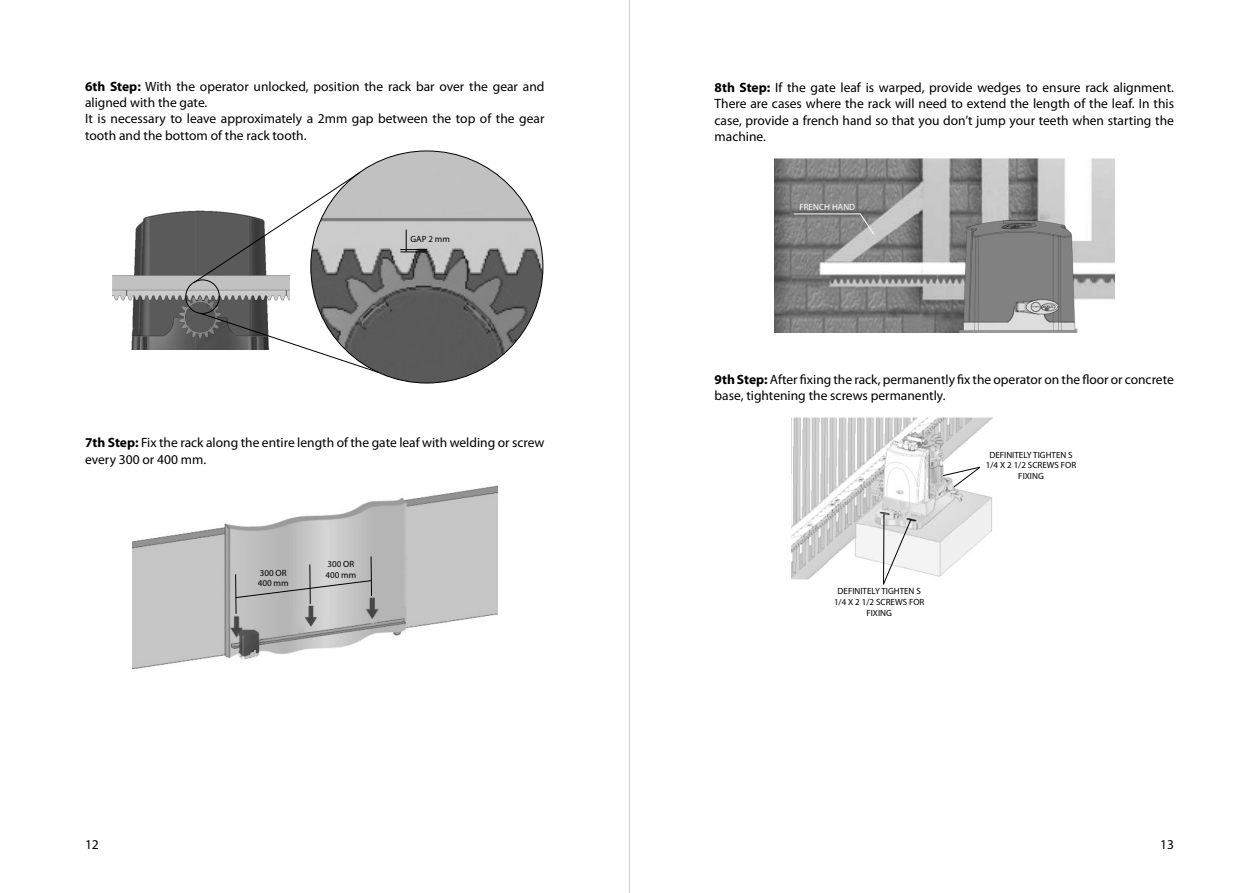
<style>
.page{position:relative;width:1259px;height:893px;background:#fff}
.page>*{position:absolute;margin:0;border:0;box-sizing:border-box;transform-origin:0 0}
.t1{font:13.5px/16.2px "Myriad Pro";color:#000}
.t2{font:9px/10.8px "Myriad Pro";color:#000;text-align:center}
.t3{font:9px "Myriad Pro";color:#fff}
.s1{font-weight:700}
</style>
<div class="page">
<hr style="left:629px;top:0;width:1px;height:893px;background:#d2d2d2">
<img style="left:112px;top:210px;width:178px;height:140px">
<div style="left:185px;top:280px;width:35px;height:34px;border:1px solid #000;border-radius:50%"></div>
<img style="left:311px;top:151px;width:232px;height:232px;border-radius:116px">
<svg style="left:193px;top:172px;width:167px;height:112px"></svg>
<svg style="left:199px;top:312px;width:181px;height:62px"></svg>
<svg style="left:400px;top:230px;width:27px;height:23px"></svg>
<img style="left:132px;top:485px;width:365px;height:185px">
<hr style="left:235px;top:574px;width:1px;height:40px;background:#000">
<hr style="left:309px;top:564px;width:1px;height:40px;background:#000">
<hr style="left:371px;top:556px;width:1px;height:40px;background:#000">
<svg style="left:235px;top:580px;width:136px;height:18px;background:#b4b4b4"></svg>
<img style="left:774px;top:159px;width:340px;height:174px">
<hr style="left:793px;top:213px;width:67px;height:1px;background:#fff">
<svg style="left:859px;top:213px;width:16px;height:22px"></svg>
<img style="left:792px;top:418px;width:201px;height:162px">
<hr style="left:883px;top:514px;width:1px;height:70px;background:#000">
<svg style="left:883px;top:519px;width:28px;height:66px"></svg>
<svg style="left:942px;top:467px;width:38px;height:21px"></svg>
<p class="t1" style="left:85px;top:78px;width:461px"><span class="s1">6th Step:</span> With the operator unlocked, position the rack bar over the gear and aligned with the gate.</p>
<p class="t1" style="left:85px;top:110px;width:461px">It is necessary to leave approximately a 2mm gap between the top of the gear tooth and the bottom of the rack tooth.</p>
<p class="t2" style="left:410px;top:234px;width:41px">GAP 2 mm</p>
<p class="t1" style="left:85px;top:434px;width:461px"><span class="s1">7th Step:</span> Fix the rack along the entire length of the gate leaf with welding or screw every 300 or 400 mm.</p>
<p class="t2" style="left:260px;top:567px;width:28px">300 OR</p>
<p class="t2" style="left:258px;top:578px;width:32px">400 mm</p>
<p class="t2" style="left:327px;top:559px;width:28px">300 OR</p>
<p class="t2" style="left:325px;top:569px;width:32px">400 mm</p>
<p class="t1" style="left:714px;top:79px;width:461px;text-align:justify"><span class="s1">8th Step:</span> If the gate leaf is warped, provide wedges to ensure rack alignment.<br>There are cases where the rack will need to extend the length of the leaf. In this case, provide a french hand so that you don’t jump your teeth when starting the machine.</p>
<p class="t3" style="left:799px;top:201px;width:57px">FRENCH HAND</p>
<p class="t1" style="left:714px;top:371px;width:461px"><span class="s1">9th Step:</span> After fixing the rack, permanently fix the operator on the floor or concrete base, tightening the screws permanently.</p>
<p class="t2" style="left:834px;top:585px;width:92px">DEFINITELY TIGHTEN S<br>1/4 X 2 1/2 SCREWS FOR<br>FIXING</p>
<p class="t2" style="left:986px;top:449px;width:92px">DEFINITELY TIGHTEN S<br>1/4 X 2 1/2 SCREWS FOR<br>FIXING</p>
<p class="t1" style="left:85px;top:836px;width:15px">12</p>
<p class="t1" style="left:1160px;top:836px;width:15px">13</p>
</div>
